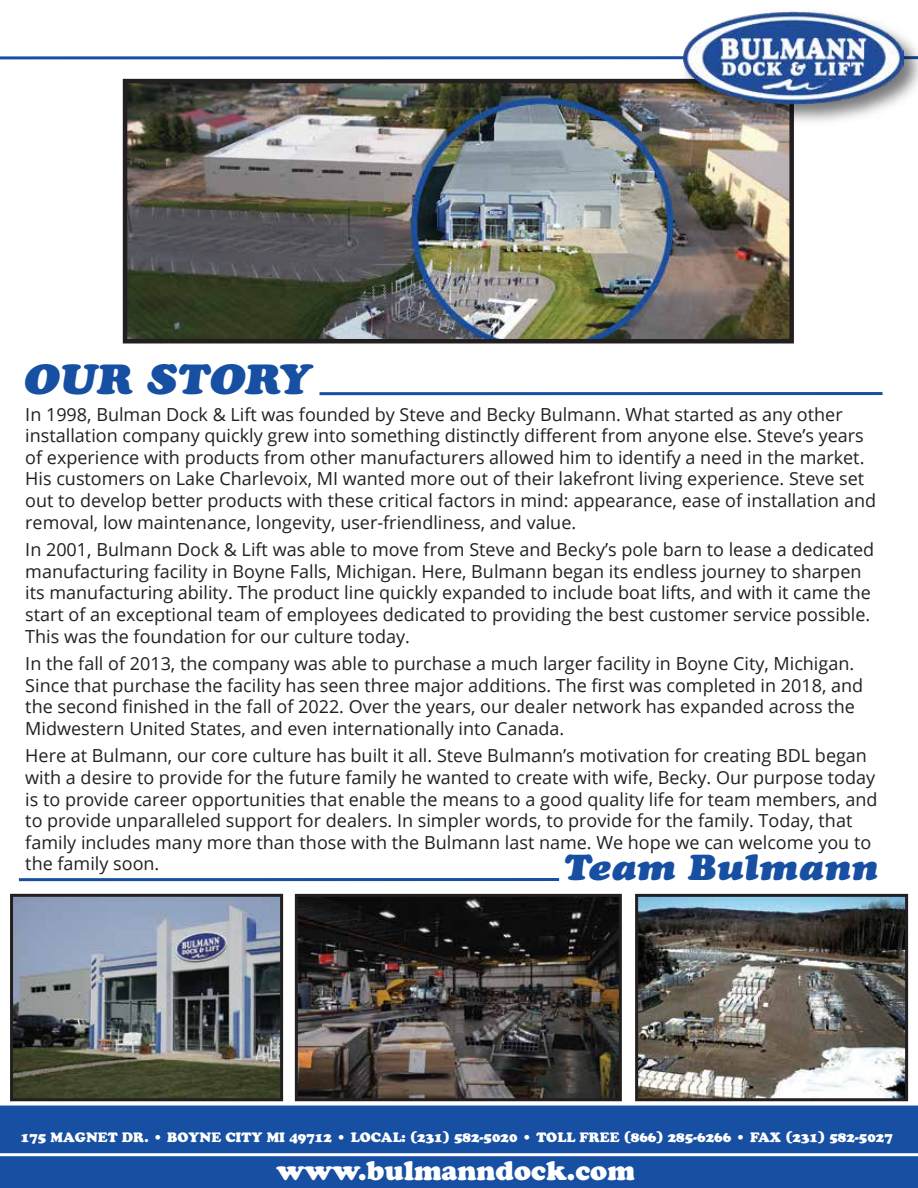
<style>
.page{position:relative;width:918px;height:1188px;background:#fff}
.page>*{position:absolute;margin:0;border:0;box-sizing:border-box;transform-origin:0 0}
.t1{font:italic 42px "Cooper Black Std";color:#174fa2;scale:1.12 1}
.t2{font:italic 36px "Cooper Black Std";color:#174fa2;scale:1.12 1}
.t3{font:27px "Cooper Black Std";color:#fff}
.t4{font:18px/21.6px "Open Sans";color:#231f20}
.t5{font:13.5px "Cooper Black Std";color:#fff}
</style>
<div class="page">
<img style="left:128px;top:84px;width:661px;height:254px">
<div style="left:123px;top:79px;width:671px;height:264px;border:4px solid #231f20"></div>
<div style="left:0;top:1106px;width:918px;height:82px;background:#174fa2"></div>
<hr style="left:0;top:1153px;width:918px;height:3px;background:#fff">
<hr style="left:0;top:56px;width:918px;height:3px;background:#174fa2">
<img style="left:675px;top:39px;width:243px;height:92px">
<img style="left:683px;top:11px;width:221px;height:93px">
<img style="left:14px;top:898px;width:265px;height:199px">
<div style="left:10px;top:894px;width:273px;height:207px;border:3px solid #231f20"></div>
<hr style="left:320px;top:392px;width:562px;height:3px;background:#174fa2">
<hr style="left:19px;top:878px;width:540px;height:3px;background:#174fa2">
<img style="left:639px;top:898px;width:265px;height:199px">
<div style="left:635px;top:894px;width:273px;height:207px;border:3px solid #231f20"></div>
<img style="left:299px;top:898px;width:319px;height:199px">
<div style="left:295px;top:894px;width:327px;height:207px;border:3px solid #231f20"></div>
<h1 class="t1" style="left:23px;top:353px;width:258px">OUR STORY</h1>
<p class="t4" style="left:25px;top:403px;width:852px">In 1998, Bulman Dock &amp; Lift was founded by Steve and Becky Bulmann. What started as any other installation company quickly grew into something distinctly different from anyone else. Steve’s years of experience with products from other manufacturers allowed him to identify a need in the market.<br>His customers on Lake Charlevoix, MI wanted more out of their lakefront living experience. Steve set out to develop better products with these critical factors in mind: appearance, ease of installation and removal, low maintenance, longevity, user-friendliness, and value.</p>
<p class="t4" style="left:25px;top:538px;width:850px">In 2001, Bulmann Dock &amp; Lift was able to move from Steve and Becky’s pole barn to lease a dedicated manufacturing facility in Boyne Falls, Michigan. Here, Bulmann began its endless journey to sharpen its manufacturing ability. The product line quickly expanded to include boat lifts, and with it came the start of an exceptional team of employees dedicated to providing the best customer service possible.<br>This was the foundation for our culture today.</p>
<p class="t4" style="left:25px;top:652px;width:839px">In the fall of 2013, the company was able to purchase a much larger facility in Boyne City, Michigan.<br>Since that purchase the facility has seen three major additions. The first was completed in 2018, and the second finished in the fall of 2022. Over the years, our dealer network has expanded across the Midwestern United States, and even internationally into Canada.</p>
<p class="t4" style="left:25px;top:745px;width:854px">Here at Bulmann, our core culture has built it all. Steve Bulmann’s motivation for creating BDL began with a desire to provide for the future family he wanted to create with wife, Becky. Our purpose today is to provide career opportunities that enable the means to a good quality life for team members, and to provide unparalleled support for dealers. In simpler words, to provide for the family. Today, that family includes many more than those with the Bulmann last name. We hope we can welcome you to the family soon.</p>
<h2 class="t2" style="left:563px;top:845px;width:282px">Team Bulmann</h2>
<p class="t5" style="left:21px;top:1129px;width:874px">175 MAGNET DR. • BOYNE CITY MI 49712 • LOCAL: (231) 582-5020 • TOLL FREE (866) 285-6266 • FAX (231) 582-5027</p>
<h3 class="t3" style="left:276px;top:1154px;width:360px">www.bulmanndock.com</h3>
</div>
